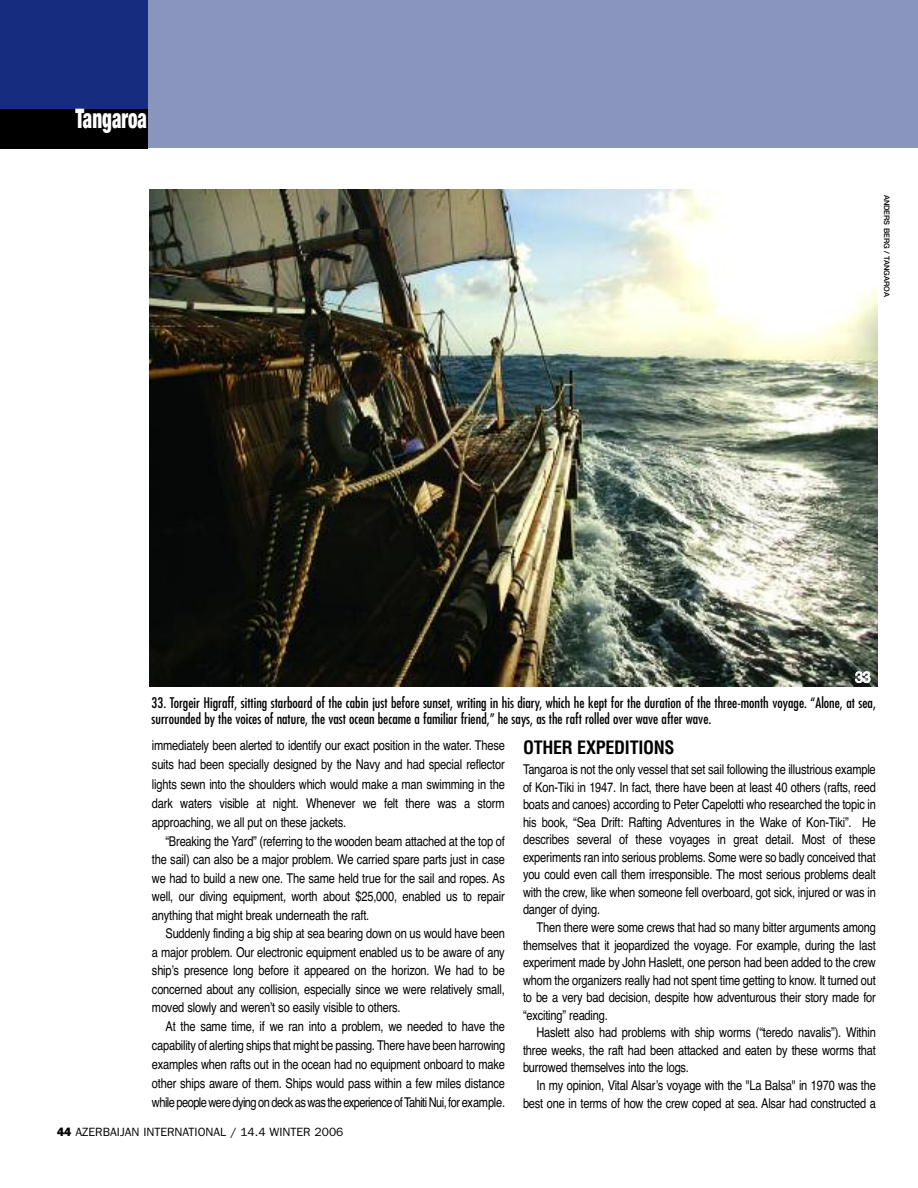
<style>
.page{position:relative;width:918px;height:1188px;background:#fff}
.page>*{position:absolute;margin:0;border:0;box-sizing:border-box;transform-origin:0 0}
.t1{font:900 condensed 27px "Helvetica Neue";color:#fff;scale:.7 1}
.t2{font:700 condensed 18px "Helvetica";letter-spacing:-.015em;color:#000}
.t3{font:15px "Helvetica Neue";color:#fff}
.t4{font:condensed 14.25px/15.8px "Futura";color:#000}
.t5{font:condensed 13.5px/17.5px "Helvetica";letter-spacing:-.015em;color:#000;text-align:justify}
.t6{font:12px "Franklin Gothic";color:#000}
.t7{font:500 7.5px "Helvetica Neue";color:#000}
.s1{font-weight:800}
</style>
<div class="page">
<div style="left:135px;top:0;width:783px;height:148px;background:#8a95be"></div>
<div style="left:0;top:0;width:148px;height:147px;background:#162c7e"></div>
<div style="left:0;top:109px;width:148px;height:39px;background:#000"></div>
<img style="left:150px;top:190px;width:728px;height:496px">
<h1 class="t1" style="left:76px;top:109px;width:104px">Tangaroa</h1>
<p class="t7" style="left:890px;top:195px;width:104px;rotate:90deg">ANDERS BERG / TANGAROA</p>
<p class="t3" style="left:855px;top:672px;width:17px">33</p>
<p class="t4" style="left:152px;top:696px;width:726px">33. Torgeir Higraff, sitting starboard of the cabin just before sunset, writing in his diary, which he kept for the duration of the three-month voyage. “Alone, at sea, surrounded by the voices of nature, the vast ocean became a familiar friend,” he says, as the raft rolled over wave after wave.</p>
<p class="t5" style="left:152px;top:736px;width:354px;line-height:19.4px">immediately been alerted to identify our exact position in the water. These suits had been specially designed by the Navy and had special reflector lights sewn into the shoulders which would make a man swimming in the dark waters visible at night. Whenever we felt there was a storm approaching, we all put on these jackets.</p>
<p class="t5" style="left:152px;top:832px;width:354px;line-height:18.5px;text-indent:14px">“Breaking the Yard” (referring to the wooden beam attached at the top of the sail) can also be a major problem. We carried spare parts just in case we had to build a new one. The same held true for the sail and ropes. As well, our diving equipment, worth about $25,000, enabled us to repair anything that might break underneath the raft.</p>
<p class="t5" style="left:152px;top:924px;width:354px;line-height:18.5px;text-indent:14px">Suddenly finding a big ship at sea bearing down on us would have been a major problem. Our electronic equipment enabled us to be aware of any ship’s presence long before it appeared on the horizon. We had to be concerned about any collision, especially since we were relatively small, moved slowly and weren’t so easily visible to others.</p>
<p class="t5" style="left:152px;top:1017px;width:355px;line-height:19px;text-indent:14px">At the same time, if we ran into a problem, we needed to have the capability of alerting ships that might be passing. There have been harrowing examples when rafts out in the ocean had no equipment onboard to make other ships aware of them. Ships would pass within a few miles distance while people were dying on deck as was the experience of Tahiti Nui, for example.</p>
<p class="t6" style="left:57px;top:1125px;width:288px"><span class="s1">44</span> AZERBAIJAN INTERNATIONAL / 14.4 WINTER 2006</p>
<h2 class="t2" style="left:523px;top:737px;width:153px">OTHER EXPEDITIONS</h2>
<p class="t5" style="left:523px;top:761px;width:354px">Tangaroa is not the only vessel that set sail following the illustrious example of Kon-Tiki in 1947. In fact, there have been at least 40 others (rafts, reed boats and canoes) according to Peter Capelotti who researched the topic in his book, “Sea Drift: Rafting Adventures in the Wake of Kon-Tiki”. He describes several of these voyages in great detail. Most of these experiments ran into serious problems. Some were so badly conceived that you could even call them irresponsible. The most serious problems dealt with the crew, like when someone fell overboard, got sick, injured or was in danger of dying.</p>
<p class="t5" style="left:523px;top:919px;width:354px;text-indent:14px">Then there were some crews that had so many bitter arguments among themselves that it jeopardized the voyage. For example, during the last experiment made by John Haslett, one person had been added to the crew whom the organizers really had not spent time getting to know. It turned out to be a very bad decision, despite how adventurous their story made for “exciting” reading.</p>
<p class="t5" style="left:523px;top:1024px;width:354px;text-indent:14px">Haslett also had problems with ship worms (“teredo navalis”). Within three weeks, the raft had been attacked and eaten by these worms that burrowed themselves into the logs.</p>
<p class="t5" style="left:523px;top:1077px;width:354px;text-align:right">In my opinion, Vital Alsar’s voyage with the "La Balsa" in 1970 was the best one in terms of how the crew coped at sea. Alsar had constructed a</p>
</div>
